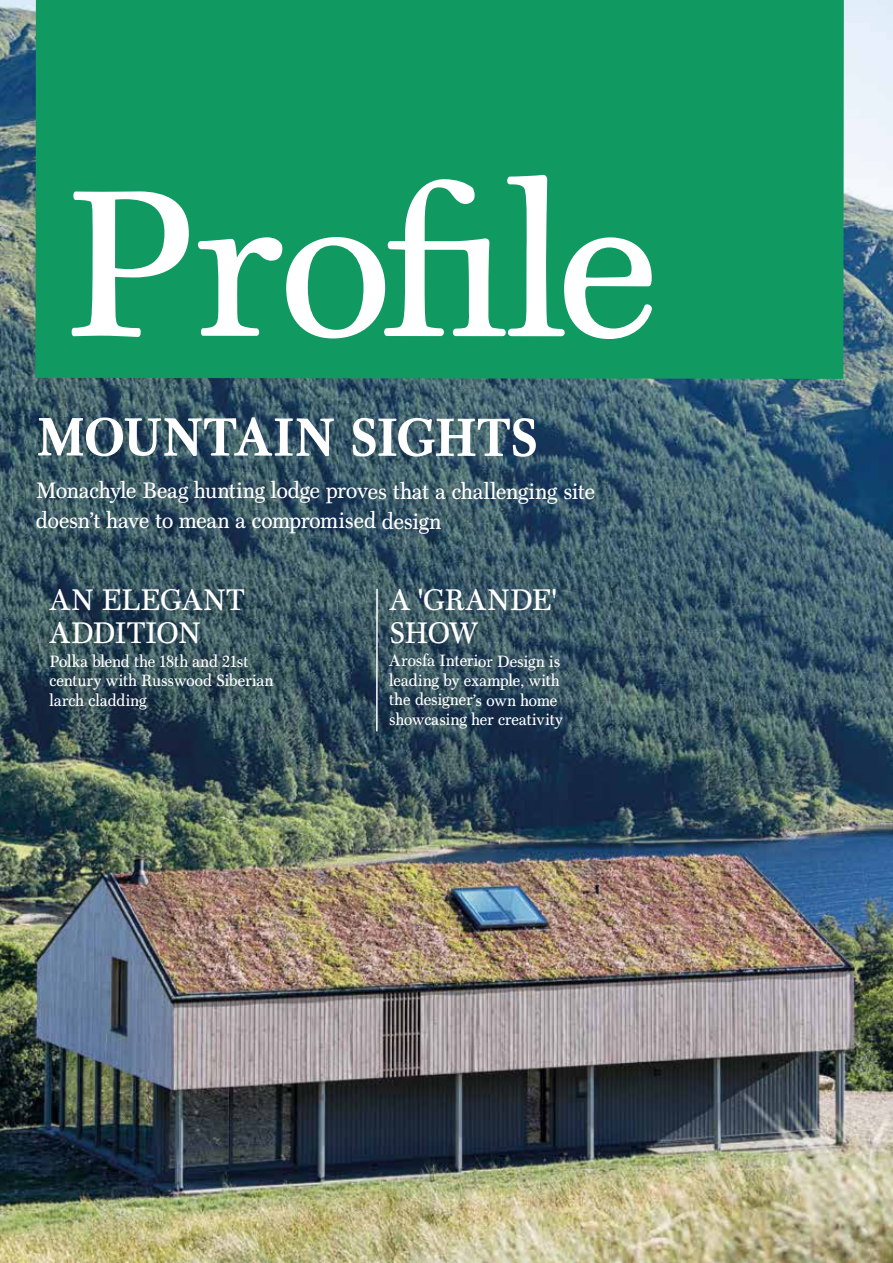
<style>
.page{position:relative;width:893px;height:1263px;background:#fff}
.page>*{position:absolute;margin:0;border:0;box-sizing:border-box;transform-origin:0 0}
.t1{font:210px "Scotch FB Text";letter-spacing:-.015em;color:#fff}
.t2{font:700 54px "Scotch FB Text";letter-spacing:-.03em;color:#fff;scale:.95 1}
.t3{font:30px/33px "Scotch FB Text";letter-spacing:.005em;color:#fff;scale:.95 1}
.t4{font:30px/33px "Scotch FB Text";letter-spacing:-.02em;color:#fff;scale:.95 1}
.t5{font:22.5px/29.8px "Scotch FB Text";letter-spacing:-.005em;color:#fff;scale:.95 1}
.t6{font:16.5px/19.5px "Scotch FB Text";color:#fff;scale:.95 1}
</style>
<div class="page">
<img style="left:0;top:0;width:893px;height:1263px">
<hr style="left:376px;top:589px;width:2px;height:142px;background:#fff">
<div style="left:35px;top:0;width:809px;height:379px;background:#119962"></div>
<h1 class="t1" style="left:61px;top:147px;width:599px">Profile</h1>
<h2 class="t2" style="left:36px;top:407px;width:530px">MOUNTAIN SIGHTS</h2>
<h3 class="t5" style="left:36px;top:477px;width:590px">Monachyle Beag hunting lodge proves that a challenging site doesn’t have to mean a compromised design</h3>
<h3 class="t3" style="left:50px;top:584px;width:207px">AN ELEGANT<br>ADDITION</h3>
<p class="t6" style="left:49px;top:652px;width:237px">Polka blend the 18th and 21st century with Russwood Siberian larch cladding</p>
<h3 class="t4" style="left:389px;top:584px;width:178px">A 'GRANDE'<br>SHOW</h3>
<p class="t6" style="left:389px;top:652px;width:184px">Arosfa Interior Design is leading by example, with the designer’s own home showcasing her creativity</p>
</div>
